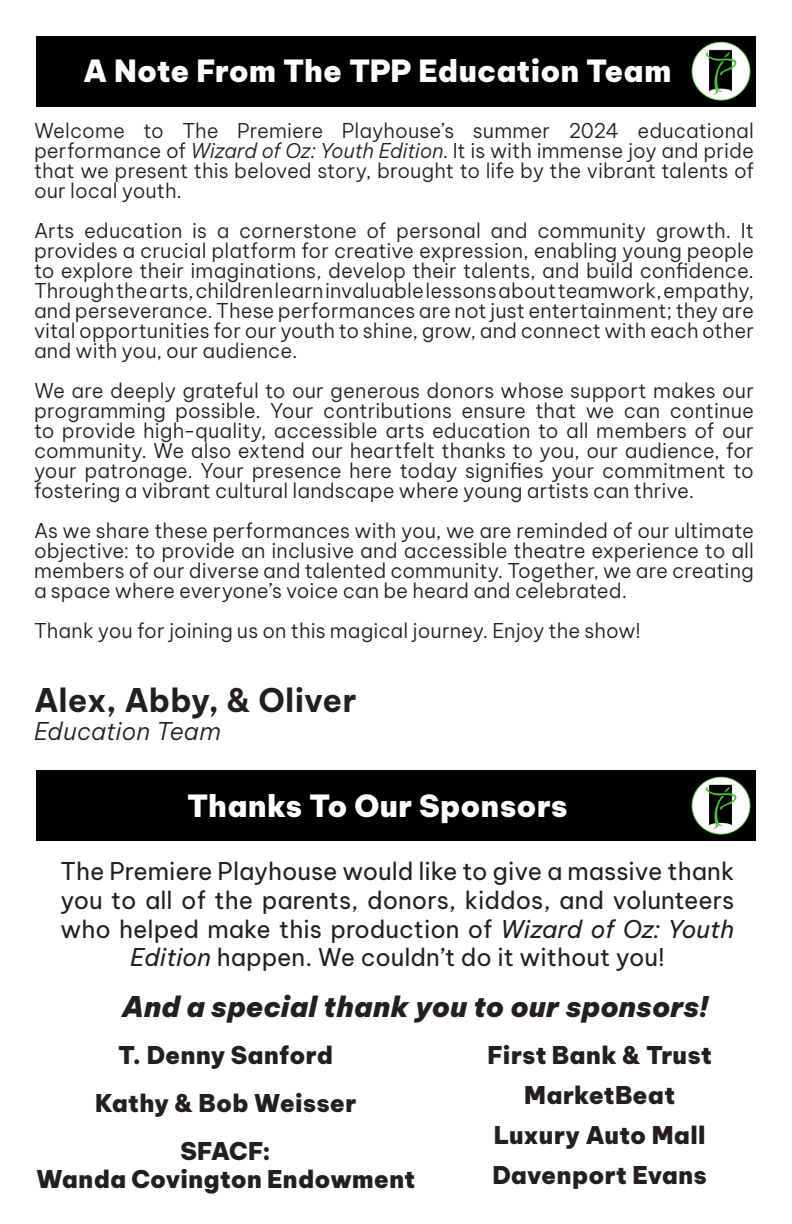
<style>
.page{position:relative;width:792px;height:1224px;background:#fff}
.page>*{position:absolute;margin:0;border:0;box-sizing:border-box;transform-origin:0 0}
.t1{font:700 32px "Be Vietnam Pro";color:#231f20}
.t2{font:900 30px "Be Vietnam Pro";letter-spacing:.01em;color:#fff}
.t3{font:italic 900 28px "Be Vietnam Pro";letter-spacing:.005em;color:#231f20}
.t4{font:24px/28.8px "Be Vietnam Pro";color:#231f20;text-align:center}
.t5{font:900 24px "Be Vietnam Pro";letter-spacing:.01em;color:#231f20}
.t6{font:italic 300 24px "Be Vietnam Pro";letter-spacing:.01em;color:#231f20}
.t7{font:300 20px/20px "Be Vietnam Pro";letter-spacing:.005em;color:#231f20;text-align:justify}
.s1{font-style:italic}
</style>
<div class="page">
<div style="left:36px;top:770px;width:720px;height:71px;background:#000"></div>
<img style="left:691px;top:776px;width:60px;height:59px">
<div style="left:36px;top:36px;width:720px;height:71px;background:#000"></div>
<img style="left:691px;top:41px;width:60px;height:60px">
<p class="t2" style="left:84px;top:45px;width:589px">A Note From The TPP Education Team</p>
<p class="t7" style="left:34px;top:119px;width:721px">Welcome to The Premiere Playhouse’s summer 2024 educational performance of <span class="s1">Wizard of Oz: Youth Edition</span>. It is with immense joy and pride that we present this beloved story, brought to life by the vibrant talents of our local youth.</p>
<p class="t7" style="left:34px;top:219px;width:722px">Arts education is a cornerstone of personal and community growth. It provides a crucial platform for creative expression, enabling young people to explore their imaginations, develop their talents, and build confidence.<br>Through the arts, children learn invaluable lessons about teamwork, empathy, and perseverance. These performances are not just entertainment; they are vital opportunities for our youth to shine, grow, and connect with each other and with you, our audience.</p>
<p class="t7" style="left:34px;top:379px;width:722px">We are deeply grateful to our generous donors whose support makes our programming possible. Your contributions ensure that we can continue to provide high-quality, accessible arts education to all members of our community. We also extend our heartfelt thanks to you, our audience, for your patronage. Your presence here today signifies your commitment to fostering a vibrant cultural landscape where young artists can thrive.</p>
<p class="t7" style="left:34px;top:519px;width:722px">As we share these performances with you, we are reminded of our ultimate objective: to provide an inclusive and accessible theatre experience to all members of our diverse and talented community. Together, we are creating a space where everyone’s voice can be heard and celebrated.</p>
<p class="t7" style="left:34px;top:619px;width:608px">Thank you for joining us on this magical journey. Enjoy the show!</p>
<p class="t1" style="left:34px;top:673px;width:324px">Alex, Abby, &amp; Oliver</p>
<p class="t6" style="left:34px;top:712px;width:188px">Education Team</p>
<p class="t2" style="left:187px;top:780px;width:382px">Thanks To Our Sponsors</p>
<p class="t4" style="left:61px;top:854px;width:675px">The Premiere Playhouse would like to give a massive thank you to all of the parents, donors, kiddos, and volunteers who helped make this production of <span class="s1">Wizard of Oz: Youth Edition</span> happen. We couldn’t do it without you!</p>
<p class="t3" style="left:122px;top:983px;width:587px">And a special thank you to our sponsors!</p>
<p class="t5" style="left:118px;top:1034px;width:216px">T. Denny Sanford</p>
<p class="t5" style="left:95px;top:1082px;width:263px">Kathy &amp; Bob Weisser</p>
<p class="t5" style="left:180px;top:1130px;width:92px">SFACF:</p>
<p class="t5" style="left:36px;top:1158px;width:380px">Wanda Covington Endowment</p>
<p class="t5" style="left:488px;top:1034px;width:226px">First Bank &amp; Trust</p>
<p class="t5" style="left:524px;top:1074px;width:152px">MarketBeat</p>
<p class="t5" style="left:494px;top:1114px;width:213px">Luxury Auto Mall</p>
<p class="t5" style="left:492px;top:1154px;width:216px">Davenport Evans</p>
</div>
